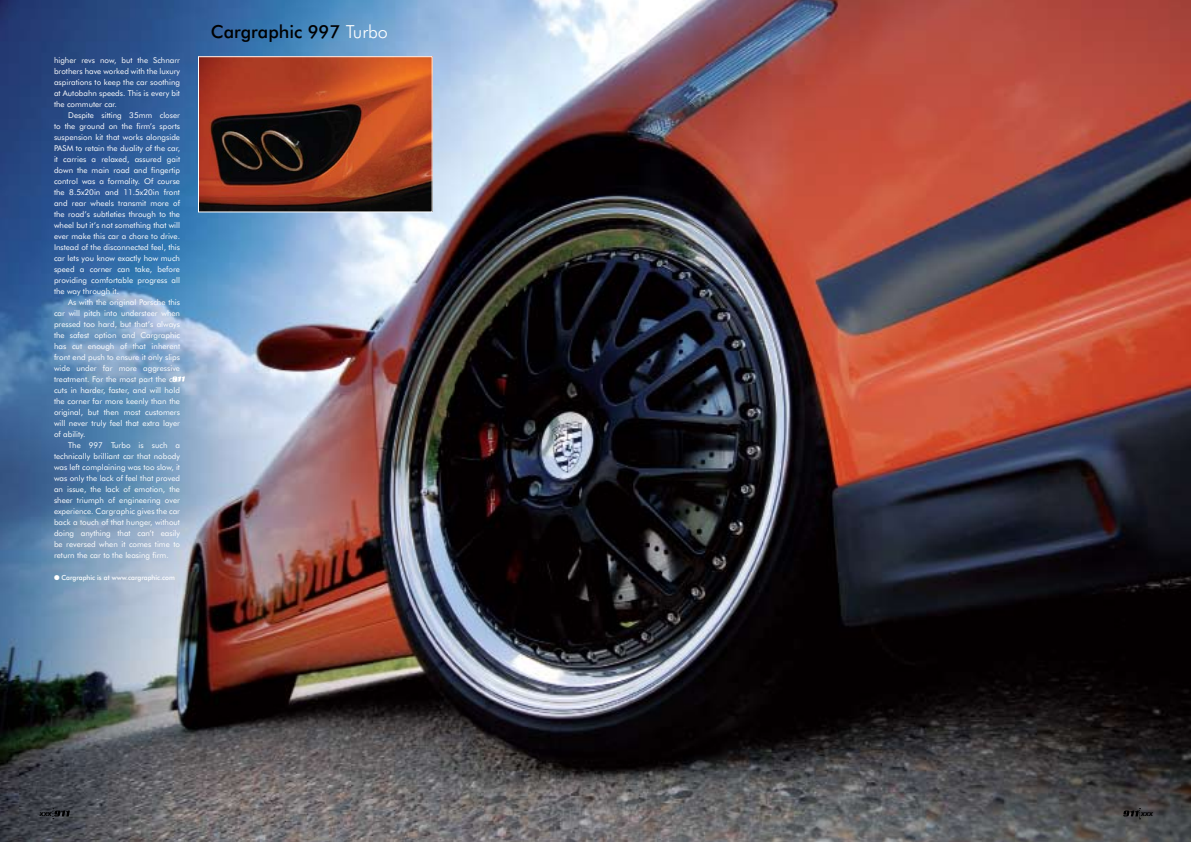
<style>
.page{position:relative;width:1191px;height:842px;background:#fff}
.page>*{position:absolute;margin:0;border:0;box-sizing:border-box;transform-origin:0 0}
.t1{font:500 18px "Futura BT";color:#000}
.t2{font:8px/11px "Futura BT";color:#fff;text-align:justify}
.t3{font:italic 800 8px "Futura BT";color:#000}
.t4{font:500 7px "Futura BT";color:#fff;scale:.95 1}
.s1{font-weight:300;color:#fff}
</style>
<div class="page">
<img style="left:0;top:0;width:1191px;height:842px">
<img style="left:54px;top:810px;width:16px;height:6px">
<img style="left:1123px;top:810px;width:15px;height:7px">
<svg style="left:172px;top:377px;width:12px;height:5px"></svg>
<img style="left:200px;top:58px;width:230px;height:152px">
<div style="left:198px;top:56px;width:234px;height:156px;border:1px solid #fff"></div>
<p class="t2" style="left:54px;top:54px;width:127px">higher revs now, but the Schnarr brothers have worked with the luxury aspirations to keep the car soothing at Autobahn speeds. This is every bit the commuter car.</p>
<p class="t2" style="left:54px;top:109px;width:128px;text-indent:14px">Despite sitting 35mm closer to the ground on the firm’s sports suspension kit that works alongside PASM to retain the duality of the car, it carries a relaxed, assured gait down the main road and fingertip control was a formality. Of course the 8.5x20in and 11.5x20in front and rear wheels transmit more of the road’s subtleties through to the wheel but it’s not something that will ever make this car a chore to drive.<br>Instead of the disconnected feel, this car lets you know exactly how much speed a corner can take, before providing comfortable progress all the way through it.</p>
<p class="t2" style="left:54px;top:296px;width:128px;text-indent:14px">As with the original Porsche this car will pitch into understeer when pressed too hard, but that’s always the safest option and Cargraphic has cut enough of that inherent front end push to ensure it only slips wide under far more aggressive treatment. For the most part the car cuts in harder, faster, and will hold the corner far more keenly than the original, but then most customers will never truly feel that extra layer of ability.</p>
<p class="t2" style="left:54px;top:439px;width:128px;text-indent:14px">The 997 Turbo is such a technically brilliant car that nobody was left complaining was too slow, it was only the lack of feel that proved an issue, the lack of emotion, the sheer triumph of engineering over experience. Cargraphic gives the car back a touch of that hunger, without doing anything that can’t easily be reversed when it comes time to return the car to the leasing firm.</p>
<p class="t4" style="left:54px;top:573px;width:129px">● Cargraphic is at www.cargraphic.com</p>
<h1 class="t1" style="left:211px;top:20px;width:179px">Cargraphic 997 <span class="s1">Turbo</span></h1>
<p class="t3" style="left:40px;top:808px;width:13px">xxx</p>
<p class="t3" style="left:1141px;top:808px;width:13px">xxx</p>
</div>
